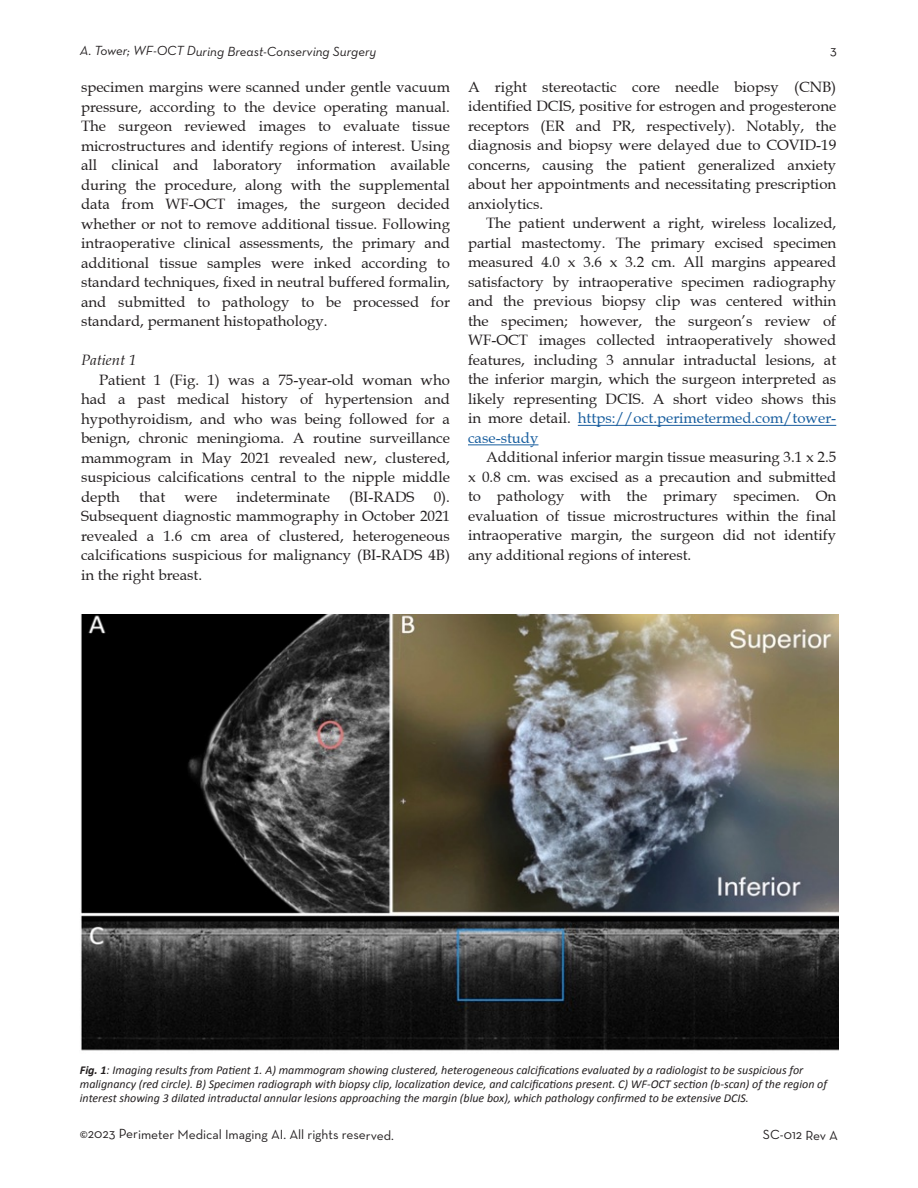
<style>
.page{position:relative;width:918px;height:1188px;background:#fff}
.page>*{position:absolute;margin:0;border:0;box-sizing:border-box;transform-origin:0 0}
.t1{font:15px/19.5px "Book Antiqua";color:#231f20;text-align:justify}
.t2{font:italic 15px "Book Antiqua";color:#231f20}
.t3{font:13.5px "Neutra Text";letter-spacing:-.005em;color:#231f20}
.t4{font:italic 13.5px "Neutra Text";letter-spacing:-.005em;color:#231f20}
.t5{font:italic 12px/14.4px "Calibri";color:#231f20}
.s1{color:#175d9e}
.s2{font-weight:700}
</style>
<div class="page">
<hr style="left:578px;top:425px;width:258px;height:1px;background:#175d9e">
<hr style="left:468px;top:444px;width:70px;height:1px;background:#175d9e">
<img style="left:80px;top:615px;width:758px;height:436px">
<p class="t4" style="left:80px;top:43px;width:298px">A. Tower; WF-OCT During Breast-Conserving Surgery</p>
<p class="t1" style="left:81px;top:77px;width:371px">specimen margins were scanned under gentle vacuum pressure, according to the device operating manual.<br>The surgeon reviewed images to evaluate tissue microstructures and identify regions of interest. Using all clinical and laboratory information available during the procedure, along with the supplemental data from WF-OCT images, the surgeon decided whether or not to remove additional tissue. Following intraoperative clinical assessments, the primary and additional tissue samples were inked according to standard techniques, fixed in neutral buffered formalin, and submitted to pathology to be processed for standard, permanent histopathology.</p>
<p class="t2" style="left:81px;top:351px;width:57px">Patient 1</p>
<p class="t1" style="left:81px;top:370px;width:371px;text-indent:18px">Patient 1 (Fig. 1) was a 75-year-old woman who had a past medical history of hypertension and hypothyroidism, and who was being followed for a benign, chronic meningioma. A routine surveillance mammogram in May 2021 revealed new, clustered, suspicious calcifications central to the nipple middle depth</p>
<p class="t1" style="left:81px;top:487px;width:371px;text-indent:353px">0).<br>Subsequent diagnostic mammography in October 2021 revealed a 1.6 cm area of clustered, heterogeneous calcifications suspicious for malignancy (BI-RADS 4B) in the right breast.</p>
<p class="t1" style="left:139px;top:487px;width:28px">that</p>
<p class="t1" style="left:184px;top:487px;width:34px">were</p>
<p class="t1" style="left:237px;top:487px;width:95px">indeterminate</p>
<p class="t1" style="left:349px;top:487px;width:67px">(BI-RADS</p>
<p class="t3" style="left:830px;top:42px;width:8px">3</p>
<p class="t1" style="left:468px;top:77px;width:370px">A right stereotactic core needle biopsy (CNB) identified DCIS, positive for estrogen and progesterone receptors (ER and PR, respectively). Notably, the diagnosis and biopsy were delayed due to COVID-19 concerns, causing the patient generalized anxiety about her appointments and necessitating prescription anxiolytics.</p>
<p class="t1" style="left:468px;top:214px;width:370px;text-indent:18px">The patient underwent a right, wireless localized, partial mastectomy. The primary excised specimen measured 4.0 x 3.6 x 3.2 cm. All margins appeared satisfactory by intraoperative specimen radiography and the previous biopsy clip was centered within the specimen; however, the surgeon’s review of WF-OCT images collected intraoperatively showed features, including 3 annular intraductal lesions, at the inferior margin, which the surgeon interpreted as likely representing DCIS. A short video shows this in more detail. <span class="s1">https://oct.perimetermed.com/tower&shy;case-study</span></p>
<p class="t1" style="left:468px;top:448px;width:370px;text-indent:18px">Additional inferior margin tissue measuring 3.1 x 2.5 x 0.8 cm. was excised as a precaution and submitted to pathology with the primary specimen. On evaluation of tissue microstructures within the final intraoperative margin, the surgeon did not identify any additional regions of interest.</p>
<p class="t5" style="left:80px;top:1062px;width:749px"><span class="s2">Fig. 1</span>: Imaging results from Patient 1. A) mammogram showing clustered, heterogeneous calcifications evaluated by a radiologist to be suspicious for malignancy (red circle). B) Specimen radiograph with biopsy clip, localization device, and calcifications present. C) WF-OCT section (b-scan) of the region of interest showing 3 dilated intraductal annular lesions approaching the margin (blue box), which pathology confirmed to be extensive DCIS.</p>
<p class="t3" style="left:80px;top:1126px;width:316px">©2023 Perimeter Medical Imaging AI. All rights reserved.</p>
<p class="t3" style="left:763px;top:1127px;width:77px">SC-012 Rev A</p>
</div>
